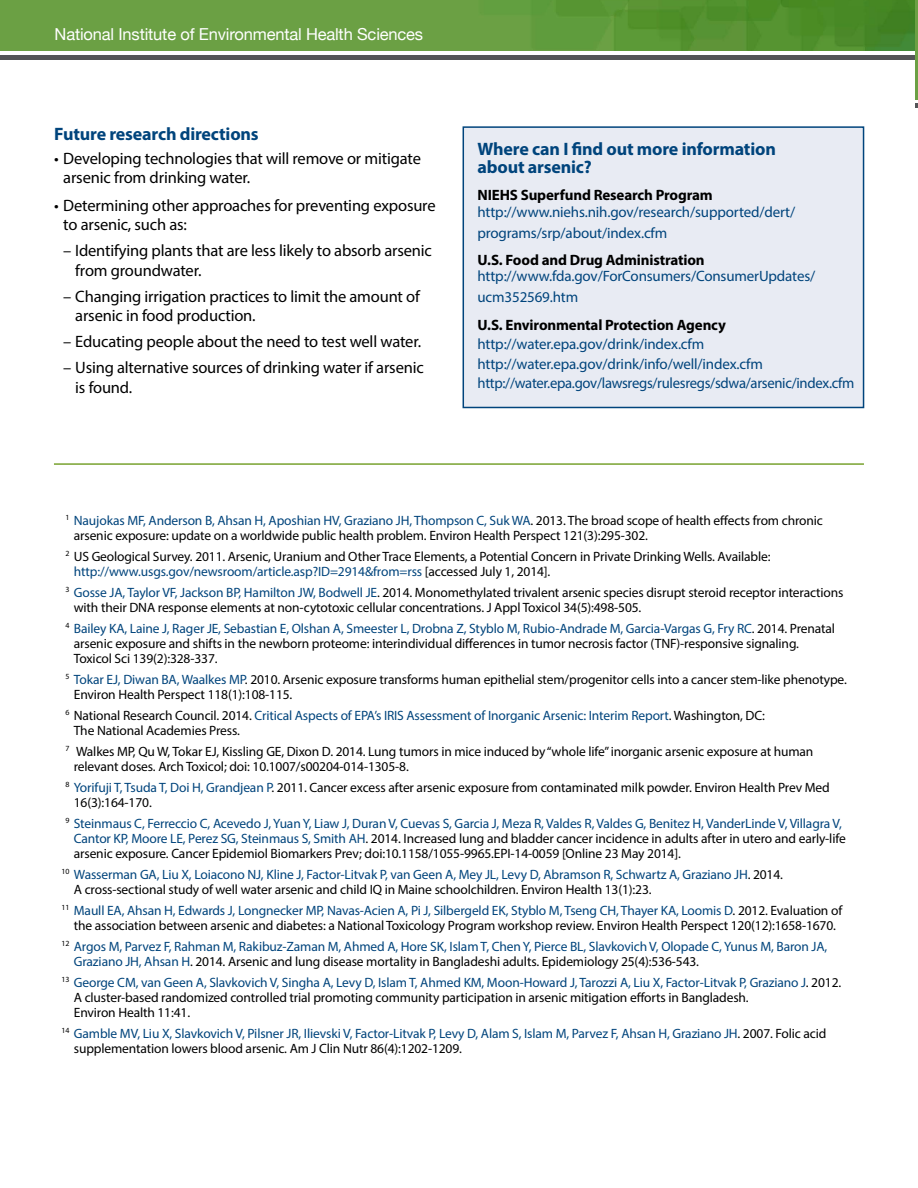
<style>
.page{position:relative;width:918px;height:1188px;background:#fff}
.page>*{position:absolute;margin:0;border:0;box-sizing:border-box;transform-origin:0 0}
.Text1-10_6_14_Myriad{font:700 18px/18px "Myriad Pro";letter-spacing:-.01em;color:#00447c}
.Subhead-12_13_Myriad{font:700 18px "Myriad Pro";letter-spacing:-.01em;color:#00447c}
.Text1-bulleted-_11_1{font:16.5px/19.5px "Myriad Pro";letter-spacing:-.01em;color:#000}
.t1{font:16.5px "Helvetica Neue";letter-spacing:-.01em;color:#fff}
.Text1-10_6_14_Myriad-2{font:15px/19.5px "Myriad Pro";letter-spacing:-.01em;color:#00447c}
.Citation_9_10_Myriad{font:13.5px/15px "Myriad Pro";letter-spacing:-.01em;color:#000}
.Citation_9_10_Myriad-2{font:13.5px/15px "Myriad Pro";letter-spacing:-.01em;color:#00447c}
.s1{font-weight:700;color:#000}
.s2{color:#00447c}
.s3{color:#000}
</style>
<div class="page">
<img style="left:0;top:0;width:916px;height:50px">
<hr style="left:0;top:55px;width:918px;height:4px;background:#535557">
<hr style="left:54px;top:463px;width:810px;height:2px;background:#78a22f">
<img style="left:916px;top:0;width:2px;height:99px">
<div style="left:463px;top:127px;width:401px;height:280px;background:#e8ebf3"></div>
<div style="left:463px;top:126px;width:401px;height:282px;border:2px solid #00447c"></div>
<p class="t1" style="left:55px;top:22px;width:370px">National Institute of Environmental Health Sciences</p>
<p class="Subhead-12_13_Myriad" style="left:54px;top:122px;width:206px">Future research directions</p>
<p class="Text1-bulleted-_11_1" style="left:63px;top:148px;width:359px;text-indent:-9px">• Developing technologies that will remove or mitigate arsenic from drinking water.</p>
<p class="Text1-bulleted-_11_1" style="left:63px;top:195px;width:374px;text-indent:-9px">• Determining other approaches for preventing exposure to arsenic, such as:</p>
<p class="Text1-bulleted-_11_1" style="left:75px;top:241px;width:358px;text-indent:-12px">– Identifying plants that are less likely to absorb arsenic from groundwater.</p>
<p class="Text1-bulleted-_11_1" style="left:75px;top:286px;width:346px;text-indent:-12px">– Changing irrigation practices to limit the amount of arsenic in food production.</p>
<p class="Text1-bulleted-_11_1" style="left:63px;top:332px;width:359px">– Educating people about the need to test well water.</p>
<p class="Text1-bulleted-_11_1" style="left:75px;top:358px;width:350px;text-indent:-12px">– Using alternative sources of drinking water if arsenic is found.</p>
<p class="Text1-10_6_14_Myriad" style="left:478px;top:139px;width:300px">Where can I find out more information about arsenic?</p>
<p class="Text1-10_6_14_Myriad-2" style="left:478px;top:187px;width:319px;line-height:16.5px"><span class="s1">NIEHS Superfund Research Program </span>http://www.niehs.nih.gov/research/supported/dert/</p>
<p class="Text1-10_6_14_Myriad-2" style="left:478px;top:223px;width:191px">programs/srp/about/index.cfm</p>
<p class="Text1-10_6_14_Myriad-2" style="left:478px;top:251px;width:339px;line-height:16.5px"><span class="s1">U.S. Food and Drug Administration </span>http://www.fda.gov/ForConsumers/ConsumerUpdates/</p>
<p class="Text1-10_6_14_Myriad-2" style="left:478px;top:287px;width:102px">ucm352569.htm</p>
<p class="Text1-10_6_14_Myriad-2" style="left:478px;top:315px;width:378px"><span class="s1">U.S. Environmental Protection Agency </span>http://water.epa.gov/drink/index.cfm http://water.epa.gov/drink/info/well/index.cfm http://water.epa.gov/lawsregs/rulesregs/sdwa/arsenic/index.cfm</p>
<p class="Citation_9_10_Myriad" style="left:74px;top:513px;width:751px;text-indent:-8px"><sup>1</sup> <span class="s2">Naujokas MF, Anderson B, Ahsan H, Aposhian HV, Graziano JH, Thompson C, Suk WA</span>. 2013. The broad scope of health effects from chronic arsenic exposure: update on a worldwide public health problem. Environ Health Perspect 121(3):295-302.</p>
<p class="Citation_9_10_Myriad" style="left:74px;top:549px;width:698px;text-indent:-8px"><sup>2</sup> US Geological Survey. 2011. Arsenic, Uranium and Other Trace Elements, a Potential Concern in Private Drinking Wells. Available: <span class="s2">http://www.usgs.gov/newsroom/article.asp?ID=2914&amp;from=rss</span> [accessed July 1, 2014].</p>
<p class="Citation_9_10_Myriad" style="left:74px;top:585px;width:771px;text-indent:-8px"><sup>3</sup> <span class="s2">Gosse JA, Taylor VF, Jackson BP, Hamilton JW, Bodwell JE</span>. 2014. Monomethylated trivalent arsenic species disrupt steroid receptor interactions with their DNA response elements at non-cytotoxic cellular concentrations. J Appl Toxicol 34(5):498-505.</p>
<p class="Citation_9_10_Myriad" style="left:74px;top:621px;width:763px;text-indent:-8px"><sup>4</sup> <span class="s2">Bailey KA, Laine J, Rager JE, Sebastian E, Olshan A, Smeester L, Drobna Z, Styblo M, Rubio-Andrade M, Garcia-Vargas G, Fry RC</span>. 2014. Prenatal arsenic exposure and shifts in the newborn proteome: interindividual differences in tumor necrosis factor (TNF)-responsive signaling.<br>Toxicol Sci 139(2):328-337.</p>
<p class="Citation_9_10_Myriad" style="left:74px;top:672px;width:775px;text-indent:-8px"><sup>5</sup> <span class="s2">Tokar EJ, Diwan BA, Waalkes MP</span>. 2010. Arsenic exposure transforms human epithelial stem/progenitor cells into a cancer stem-like phenotype.<br>Environ Health Perspect 118(1):108-115.</p>
<p class="Citation_9_10_Myriad" style="left:74px;top:708px;width:693px;text-indent:-8px"><sup>6</sup> National Research Council. 2014. <span class="s2">Critical Aspects of EPA’s IRIS Assessment of Inorganic Arsenic: Interim Report</span>. Washington, DC:<br>The National Academies Press.</p>
<p class="Citation_9_10_Myriad" style="left:74px;top:744px;width:741px;text-indent:-8px"><sup>7</sup> Walkes MP, Qu W, Tokar EJ, Kissling GE, Dixon D. 2014. Lung tumors in mice induced by “whole life” inorganic arsenic exposure at human relevant doses. Arch Toxicol; doi: 10.1007/s00204-014-1305-8.</p>
<p class="Citation_9_10_Myriad" style="left:74px;top:780px;width:758px;text-indent:-8px"><sup>8</sup> <span class="s2">Yorifuji T, Tsuda T, Doi H, Grandjean P</span>. 2011. Cancer excess after arsenic exposure from contaminated milk powder. Environ Health Prev Med<br>16(3):164-170.</p>
<p class="Citation_9_10_Myriad" style="left:74px;top:816px;width:773px;text-indent:-8px"><sup>9</sup> <span class="s2">Steinmaus C, Ferreccio C, Acevedo J, Yuan Y, Liaw J, Duran V, Cuevas S, Garcia J, Meza R, Valdes R, Valdes G, Benitez H, VanderLinde V, Villagra V,<br>Cantor KP, Moore LE, Perez SG, Steinmaus S, Smith AH</span>. 2014. Increased lung and bladder cancer incidence in adults after in utero and early-life arsenic exposure. Cancer Epidemiol Biomarkers Prev; doi:10.1158/1055-9965.EPI-14-0059 [Online 23 May 2014].</p>
<p class="Citation_9_10_Myriad-2" style="left:74px;top:867px;width:711px;text-indent:-12px"><sup>10</sup> Wasserman GA, Liu X, Loiacono NJ, Kline J, Factor-Litvak P, van Geen A, Mey JL, Levy D, Abramson R, Schwartz A, Graziano JH<span class="s3">. 2014.<br>A cross-sectional study of well water arsenic and child IQ in Maine schoolchildren. Environ Health 13(1):23.</span></p>
<p class="Citation_9_10_Myriad" style="left:61px;top:903px;width:782px;text-align:center"><sup>11</sup> <span class="s2">Maull EA, Ahsan H, Edwards J, Longnecker MP, Navas-Acien A, Pi J, Silbergeld EK, Styblo M, Tseng CH, Thayer KA, Loomis D</span>. 2012. Evaluation of the association between arsenic and diabetes: a National Toxicology Program workshop review. Environ Health Perspect 120(12):1658-1670.</p>
<p class="Citation_9_10_Myriad-2" style="left:74px;top:939px;width:755px;text-indent:-12px"><sup>12</sup> Argos M, Parvez F, Rahman M, Rakibuz-Zaman M, Ahmed A, Hore SK, Islam T, Chen Y, Pierce BL, Slavkovich V, Olopade C, Yunus M, Baron JA,<br>Graziano JH, Ahsan H<span class="s3">. 2014. Arsenic and lung disease mortality in Bangladeshi adults. Epidemiology 25(4):536-543.</span></p>
<p class="Citation_9_10_Myriad" style="left:74px;top:975px;width:769px;text-indent:-12px"><sup>13</sup> <span class="s2">George CM, van Geen A, Slavkovich V, Singha A, Levy D, Islam T, Ahmed KM, Moon-Howard J, Tarozzi A, Liu X, Factor-Litvak P, Graziano J</span>. 2012.<br>A cluster-based randomized controlled trial promoting community participation in arsenic mitigation efforts in Bangladesh.<br>Environ Health 11:41.</p>
<p class="Citation_9_10_Myriad-2" style="left:74px;top:1026px;width:754px;text-indent:-12px"><sup>14</sup> Gamble MV, Liu X, Slavkovich V, Pilsner JR, Ilievski V, Factor-Litvak P, Levy D, Alam S, Islam M, Parvez F, Ahsan H, Graziano JH<span class="s3">. 2007. Folic acid supplementation lowers blood arsenic. Am J Clin Nutr 86(4):1202-1209.</span></p>
</div>
